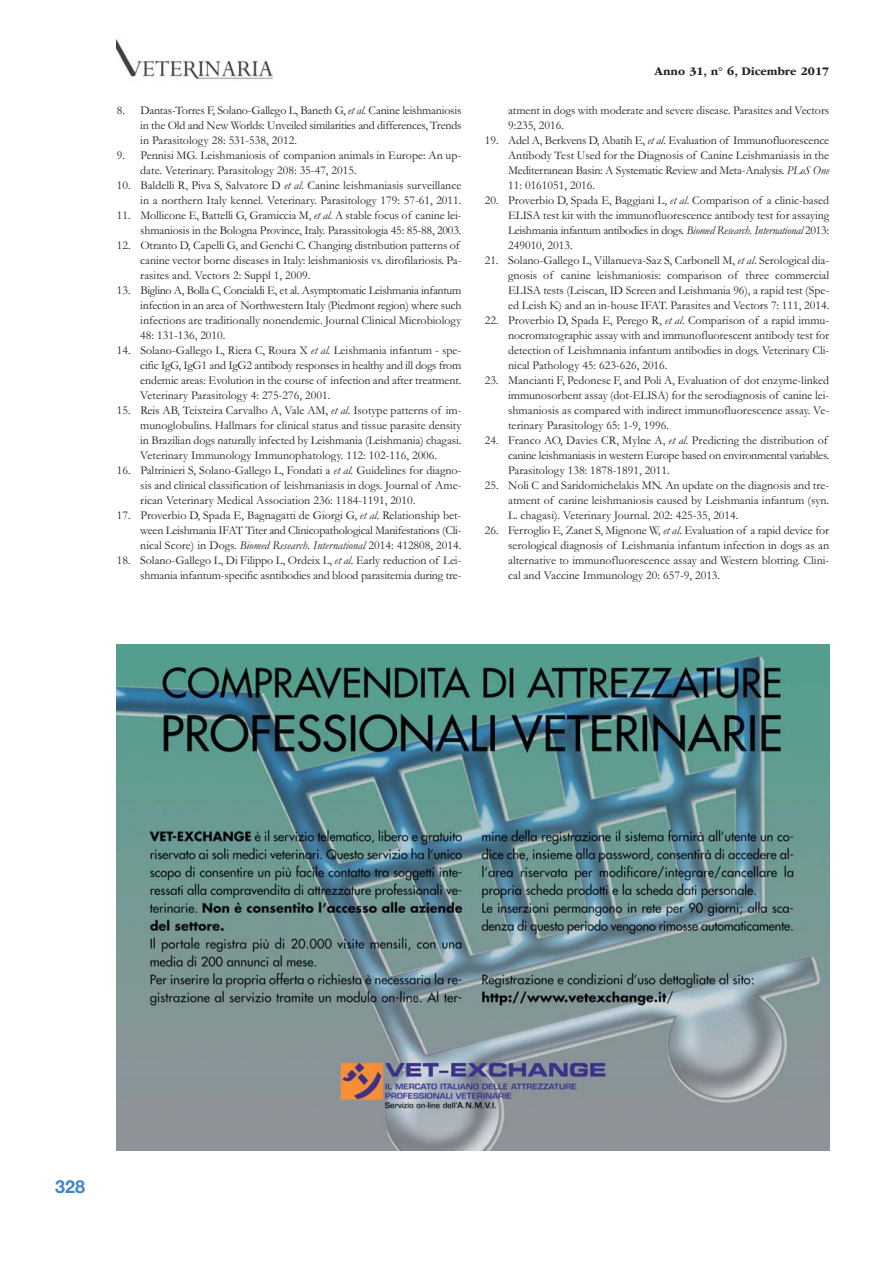
<style>
.page{position:relative;width:893px;height:1263px;background:#fff}
.page>*{position:absolute;margin:0;border:0;box-sizing:border-box;transform-origin:0 0}
.t1{font:700 18px "Helvetica Neue LT Std";color:#3e85c6}
.t2{font:12px/15px "Garamond";color:#231f20;text-align:justify}
.t3{font:700 12px "ITC Garamond Std";color:#231f20}
.s1{font-style:italic}
</style>
<div class="page">
<img style="left:117px;top:40px;width:156px;height:40px">
<img style="left:117px;top:644px;width:712px;height:506px">
<p class="t2" style="left:140px;top:104px;width:323px;text-indent:-23px">8. Dantas-Torres F, Solano-Gallego L, Baneth G, <span class="s1">et al</span>. Canine leishmaniosis in the Old and New Worlds: Unveiled similarities and differences, Trends in Parasitology 28: 531-538, 2012.</p>
<p class="t2" style="left:140px;top:149px;width:323px;text-indent:-23px">9. Pennisi MG. Leishmaniosis of companion animals in Europe: An up&shy;date. Veterinary. Parasitology 208: 35-47, 2015.</p>
<p class="t2" style="left:117px;top:179px;width:346px;text-align:right">10. Baldelli R, Piva S, Salvatore D <span class="s1">et al.</span> Canine leishmaniasis surveillance in a northern Italy kennel. Veterinary. Parasitology 179: 57-61, 2011.</p>
<p class="t2" style="left:117px;top:209px;width:346px;text-align:right">11. Mollicone E, Battelli G, Gramiccia M, <span class="s1">et al</span>. A stable focus of canine lei&shy;shmaniosis in the Bologna Province, Italy. Parassitologia 45: 85-88, 2003.</p>
<p class="t2" style="left:140px;top:239px;width:323px;text-align:left;text-indent:-23px">12. Otranto D, Capelli G, and Genchi C. Changing distribution patterns of canine vector borne diseases in Italy: leishmaniosis vs. dirofilariosis. Pa&shy;rasites and. Vectors 2: Suppl 1, 2009.</p>
<p class="t2" style="left:140px;top:284px;width:323px;text-indent:-23px">13. Biglino A, Bolla C, Concialdi E, et al. Asymptomatic Leishmania infantum infection in an area of Northwestern Italy (Piedmont region) where such infections are traditionally nonendemic. Journal Clinical Microbiology 48: 131-136, 2010.</p>
<p class="t2" style="left:140px;top:344px;width:323px;text-indent:-23px">14. Solano-Gallego L, Riera C, Roura X <span class="s1">et al.</span> Leishmania infantum - spe&shy;cific IgG, IgG1 and IgG2 antibody responses in healthy and ill dogs from endemic areas: Evolution in the course of infection and after treatment.<br>Veterinary Parasitology 4: 275-276, 2001.</p>
<p class="t2" style="left:140px;top:404px;width:323px;text-indent:-23px">15. Reis AB, Teixteira Carvalho A, Vale AM, <span class="s1">et al</span>. Isotype patterns of im&shy;munoglobulins. Hallmars for clinical status and tissue parasite density in Brazilian dogs naturally infected by Leishmania (Leishmania) chagasi.<br>Veterinary Immunology Immunophatology. 112: 102-116, 2006.</p>
<p class="t2" style="left:140px;top:464px;width:323px;text-indent:-23px">16. Paltrinieri S, Solano-Gallego L, Fondati a <span class="s1">et al.</span> Guidelines for diagno&shy;sis and clinical classification of leishmaniasis in dogs. Journal of Ame&shy;rican Veterinary Medical Association 236: 1184-1191, 2010.</p>
<p class="t2" style="left:140px;top:509px;width:323px;text-indent:-23px">17. Proverbio D, Spada E, Bagnagatti de Giorgi G, <span class="s1">et al</span>. Relationship bet&shy;ween Leishmania IFAT Titer and Clinicopathological Manifestations (Cli&shy;nical Score) in Dogs. <span class="s1">Biomed Research. International</span> 2014: 412808, 2014.</p>
<p class="t2" style="left:117px;top:554px;width:346px;text-align:right">18. Solano-Gallego L, Di Filippo L, Ordeix L, <span class="s1">et al</span>. Early reduction of Lei&shy;shmania infantum-specific asntibodies and blood parasitemia during tre-</p>
<p class="t3" style="left:655px;top:66px;width:176px">Anno 31, n° 6, Dicembre 2017</p>
<p class="t2" style="left:508px;top:104px;width:323px">atment in dogs with moderate and severe disease. Parasites and Vectors<br>9:235, 2016.</p>
<p class="t2" style="left:508px;top:134px;width:323px;text-indent:-23px">19. Adel A, Berkvens D, Abatih E, <span class="s1">et al</span>. Evaluation of Immunofluorescence Antibody Test Used for the Diagnosis of Canine Leishmaniasis in the Mediterranean Basin: A Systematic Review and Meta-Analysis. <span class="s1">PLoS One </span>11: 0161051, 2016.</p>
<p class="t2" style="left:508px;top:194px;width:323px;text-indent:-23px">20. Proverbio D, Spada E, Baggiani L, <span class="s1">et al</span>. Comparison of a clinic-based ELISA test kit with the immunofluorescence antibody test for assaying Leishmania infantum antibodies in dogs. <span class="s1">Biomed Research. International</span> 2013:<br>249010, 2013.</p>
<p class="t2" style="left:508px;top:254px;width:323px;text-indent:-23px">21. Solano-Gallego L, Villanueva-Saz S, Carbonell M, <span class="s1">et al</span>. Serological dia&shy;gnosis of canine leishmaniosis: comparison of three commercial ELISA tests (Leiscan, ID Screen and Leishmania 96), a rapid test (Spe&shy;ed Leish K) and an in-house IFAT. Parasites and Vectors 7: 111, 2014.</p>
<p class="t2" style="left:508px;top:314px;width:323px;text-indent:-23px">22. Proverbio D, Spada E, Perego R, <span class="s1">et al</span>. Comparison of a rapid immu&shy;nocromatographic assay with and immunofluorescent antibody test for detection of Leishmnania infantum antibodies in dogs. Veterinary Cli&shy;nical Pathology 45: 623-626, 2016.</p>
<p class="t2" style="left:508px;top:374px;width:323px;text-indent:-23px">23. Mancianti F, Pedonese F, and Poli A, Evaluation of dot enzyme-linked immunosorbent assay (dot-ELISA) for the serodiagnosis of canine lei&shy;shmaniosis as compared with indirect immunofluorescence assay. Ve&shy;terinary Parasitology 65: 1-9, 1996.</p>
<p class="t2" style="left:508px;top:434px;width:323px;text-align:left;text-indent:-23px">24. Franco AO, Davies CR, Mylne A, <span class="s1">et al</span>. Predicting the distribution of canine leishmaniasis in western Europe based on environmental variables.<br>Parasitology 138: 1878-1891, 2011.</p>
<p class="t2" style="left:508px;top:479px;width:323px;text-indent:-23px">25. Noli C and Saridomichelakis MN. An update on the diagnosis and tre&shy;atment of canine leishmaniosis caused by Leishmania infantum (syn.<br>L. chagasi). Veterinary Journal<span class="s1">.</span> 202: 425-35, 2014.</p>
<p class="t2" style="left:508px;top:524px;width:323px;text-indent:-23px">26. Ferroglio E, Zanet S, Mignone W, <span class="s1">et al</span>. Evaluation of a rapid device for serological diagnosis of Leishmania infantum infection in dogs as an alternative to immunofluorescence assay and Western blotting. Clini&shy;cal and Vaccine Immunology 20: 657-9, 2013.</p>
<h1 class="t1" style="left:55px;top:1180px;width:32px">328</h1>
</div>
